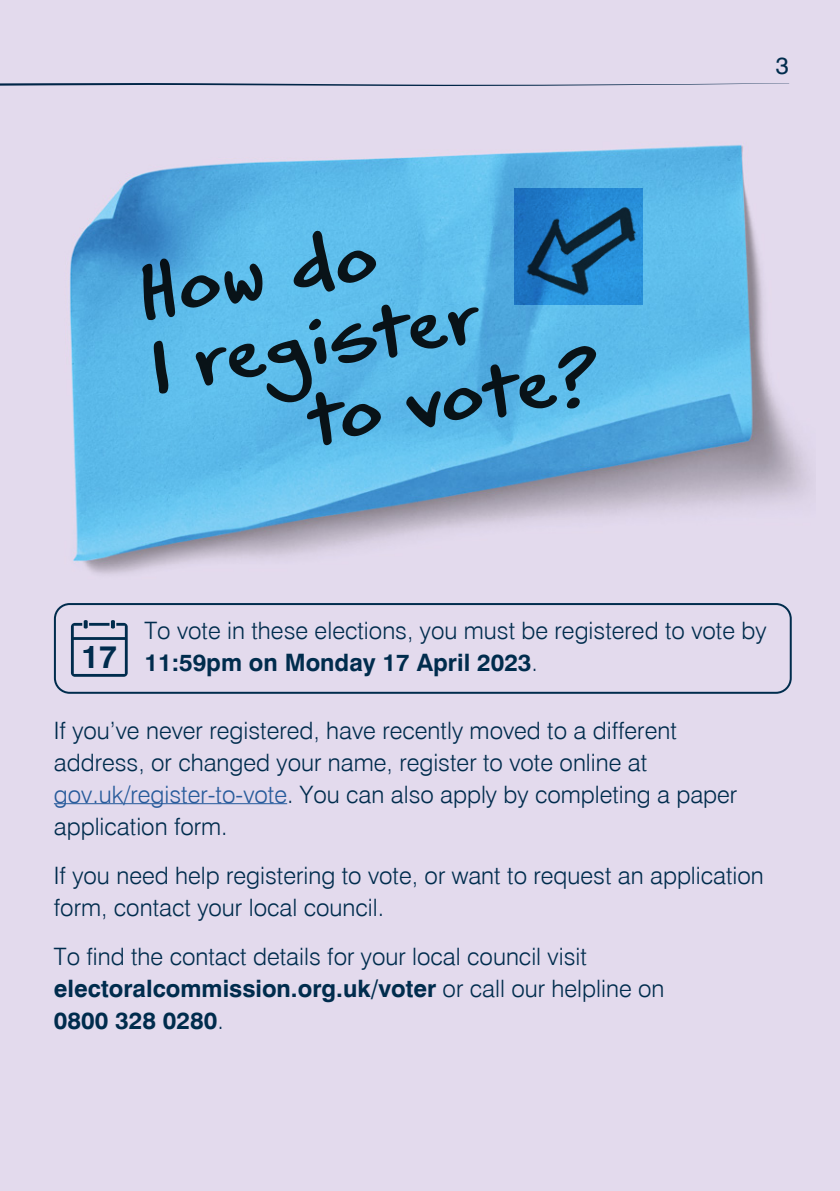
<style>
.page{position:relative;width:840px;height:1191px;background:#fff}
.page>*{position:absolute;margin:0;border:0;box-sizing:border-box;transform-origin:0 0}
.t1{font:66.6px "CC Gabriel Bautista Lito";color:#000}
.t2{font:700 32px "Swiss 721 BT";color:#002c4d}
.text_12_16{font:300 24px/32px "Swiss 721 BT";color:#002c4d}
.t3{font:24px "Swiss 721 BT";color:#002c4d}
.s1{font-weight:700}
.s2{color:#275b9b}
</style>
<div class="page">
<div style="left:0;top:0;width:839px;height:1191px;background:#e3daed"></div>
<img style="left:70px;top:145px;width:740px;height:429px">
<svg style="left:0;top:83px;width:788px;height:3px"></svg>
<div style="left:54px;top:603px;width:737px;height:91px;border:2px solid #002c4d;border-radius:15px"></div>
<svg style="left:71px;top:620px;width:57px;height:57px"></svg>
<img style="left:514px;top:188px;width:128px;height:116px">
<hr style="left:54px;top:803px;width:233px;height:1px;background:#275b9b">
<h1 class="t1" style="left:133px;top:252px;width:242px;rotate:-9deg">How do</h1>
<h1 class="t1" style="left:145px;top:327px;width:334px;rotate:-9deg">I register</h1>
<h1 class="t1" style="left:299px;top:379px;width:298px;rotate:-9deg">to vote?</h1>
<p class="t3" style="left:775px;top:51px;width:15px">3</p>
<h2 class="t2" style="left:81px;top:636px;width:38px">17</h2>
<p class="text_12_16" style="left:144px;top:614px;width:623px">To vote in these elections, you must be registered to vote by<br><span class="s1">11:59pm on Monday 17 April 2023</span>.</p>
<p class="text_12_16" style="left:54px;top:714px;width:684px">If you’ve never registered, have recently moved to a different address, or changed your name, register to vote online at <span class="s2">gov.uk/register-to-vote</span>. You can also apply by completing a paper application form.</p>
<p class="text_12_16" style="left:54px;top:859px;width:711px">If you need help registering to vote, or want to request an application form, contact your local council.</p>
<p class="text_12_16" style="left:54px;top:940px;width:611px">To find the contact details for your local council visit <span class="s1">electoralcommission.org.uk/voter</span> or call our helpline on<br><span class="s1">0800 328 0280</span>.</p>
</div>
